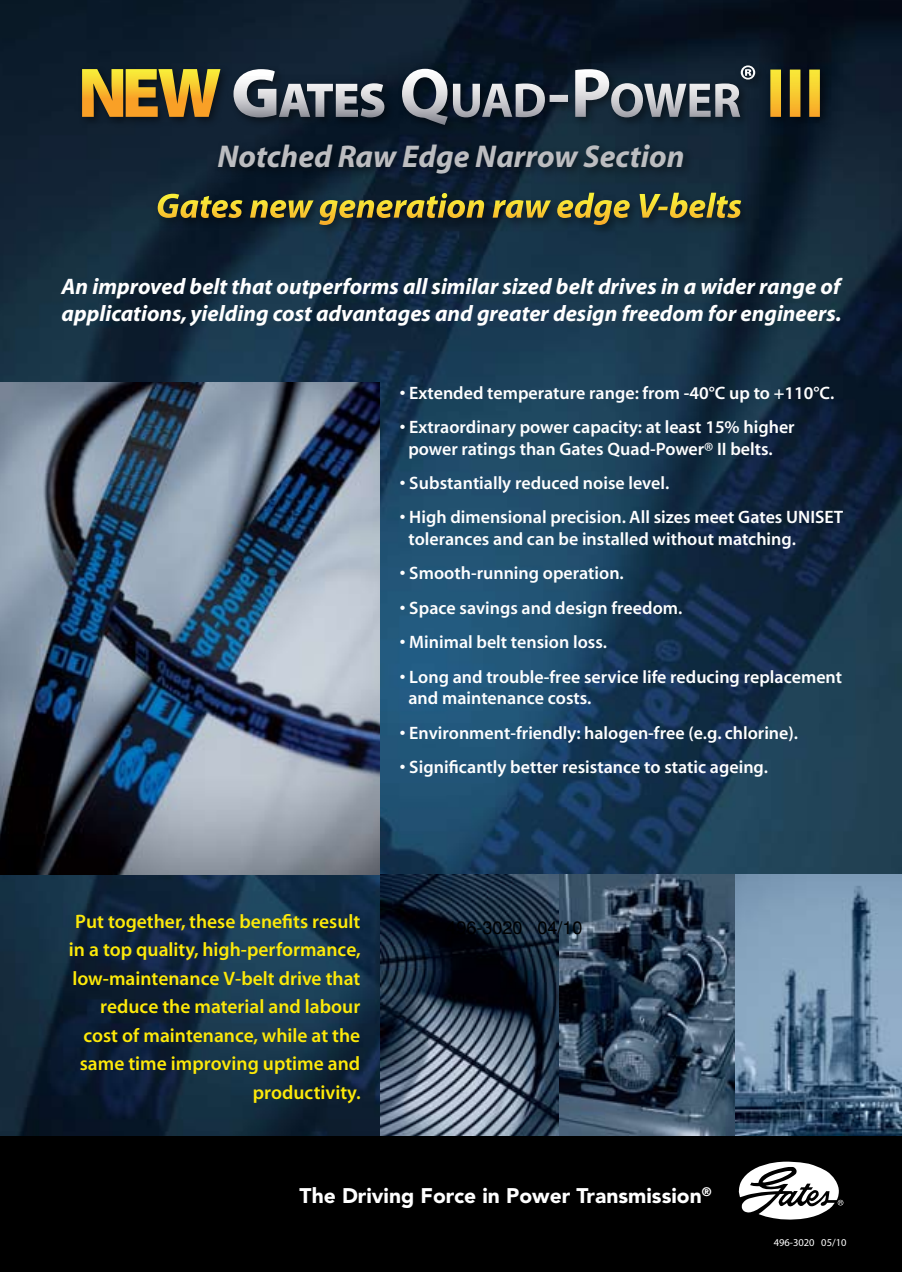
<style>
.page{position:relative;width:902px;height:1272px;background:#fff}
.page>*{position:absolute;margin:0;border:0;box-sizing:border-box;transform-origin:0 0}
.t1{font:italic 700 31.65px "Myriad";color:#bcbdc0}
.t2{font:italic 700 22.5px/27px "Myriad";color:#fff}
.t3{font:900 21px "Avenir";color:#fff}
.t4{font:600 19.5px/28.5px "Myriad";color:#fde909;text-align:right}
.t5{font:600 18px/21.6px "Myriad";color:#fff}
.t6{font:18px "Helvetica";color:#000}
.t7{font:10.5px "Myriad";color:#fff}
</style>
<div class="page">
<img style="left:0;top:0;width:902px;height:1136px">
<img style="left:0;top:383px;width:380px;height:492px">
<img style="left:380px;top:875px;width:522px;height:261px">
<div style="left:77px;top:60px;width:760px;height:87px;background:#000;opacity:.5"></div>
<svg style="left:402px;top:65px;width:353px;height:60px"></svg>
<svg style="left:770px;top:70px;width:50px;height:47px"></svg>
<svg style="left:82px;top:69px;width:138px;height:48px"></svg>
<svg style="left:233px;top:69px;width:151px;height:48px"></svg>
<div style="left:152px;top:187px;width:620px;height:87px;background:#000;opacity:.5"></div>
<svg style="left:158px;top:193px;width:583px;height:25px"></svg>
<div style="left:213px;top:139px;width:531px;height:58px;background:#000;opacity:.5"></div>
<div style="left:0;top:1136px;width:902px;height:136px;background:#000"></div>
<svg style="left:739px;top:1162px;width:104px;height:57px"></svg>
<svg style="left:0;top:0;width:5px;height:5px"></svg>
<svg style="left:896px;top:0;width:6px;height:5px"></svg>
<h1 class="t1" style="left:217px;top:140px;width:469px">Notched Raw Edge Narrow Section</h1>
<p class="t2" style="left:62px;top:273px;width:781px">An improved belt that outperforms all similar sized belt drives in a wider range of applications, yielding cost advantages and greater design freedom for engineers.</p>
<p class="t5" style="left:400px;top:383px;width:436px">• Extended temperature range: from -40°C up to +110°C.</p>
<p class="t5" style="left:408px;top:417px;width:388px;text-indent:-8px">• Extraordinary power capacity: at least 15% higher power ratings than Gates Quad-Power® II belts.</p>
<p class="t5" style="left:400px;top:473px;width:271px">• Substantially reduced noise level.</p>
<p class="t5" style="left:408px;top:507px;width:436px;text-indent:-8px">• High dimensional precision. All sizes meet Gates UNISET tolerances and can be installed without matching.</p>
<p class="t5" style="left:400px;top:563px;width:225px">• Smooth-running operation.</p>
<p class="t5" style="left:400px;top:598px;width:284px">• Space savings and design freedom.</p>
<p class="t5" style="left:400px;top:632px;width:208px">• Minimal belt tension loss.</p>
<p class="t5" style="left:408px;top:666px;width:435px;text-indent:-8px">• Long and trouble-free service life reducing replacement and maintenance costs.</p>
<p class="t5" style="left:400px;top:722px;width:400px">• Environment-friendly: halogen-free (e.g. chlorine).</p>
<p class="t5" style="left:400px;top:757px;width:370px">• Significantly better resistance to static ageing.</p>
<p class="t4" style="left:69px;top:908px;width:293px">Put together, these benefits result in a top quality, high-performance, low-maintenance V-belt drive that reduce the material and labour cost of maintenance, while at the same time improving uptime and productivity.</p>
<p class="t6" style="left:446px;top:916px;width:138px">496-3020 04/10</p>
<p class="t3" style="left:300px;top:1183px;width:413px">The Driving Force in Power Transmission<sup>®</sup></p>
<p class="t7" style="left:774px;top:1237px;width:74px">496-3020 05/10</p>
</div>
